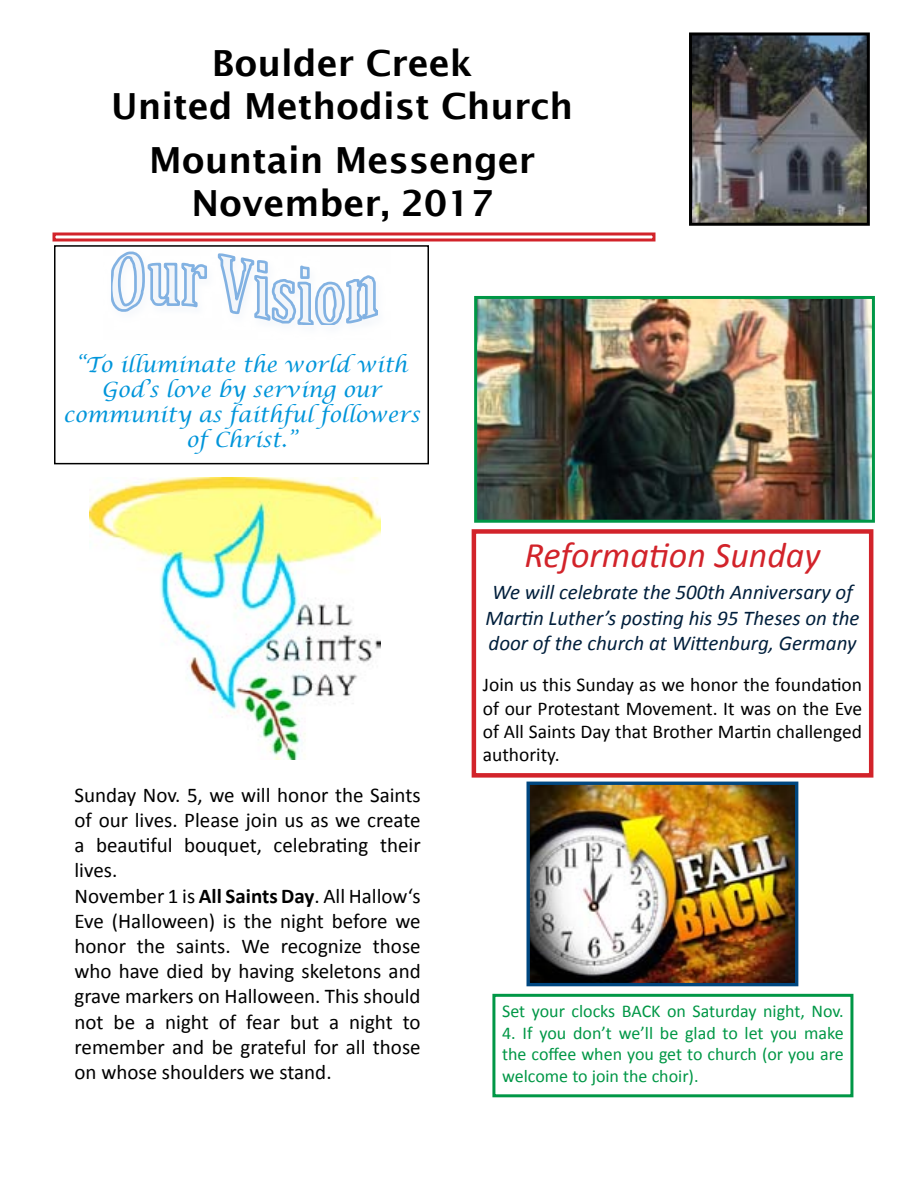
<style>
.page{position:relative;width:918px;height:1188px;background:#fff}
.page>*{position:absolute;margin:0;border:0;box-sizing:border-box;transform-origin:0 0}
.t1{font:600 36px/43.2px "Lucida Sans";color:#000;text-align:center}
.t2{font:italic 36px "Calibri";color:#d2232a}
.t3{font:21px/25.2px "Calibri";color:#000}
.t4{font:italic 21px/25.2px "Calibri";color:#001f3c;text-align:center}
.t5{font:italic 21px/25.2px "Lucida Calligraphy";color:#0095da;text-align:center}
.t6{font:19.5px/23.4px "Calibri";color:#000;text-align:justify}
.t7{font:18px/21.6px "Calibri";color:#009746;text-align:justify}
.s1{font-weight:700}
</style>
<div class="page">
<div style="left:52px;top:232px;width:604px;height:9px;border:3px solid #d2232a"></div>
<div style="left:54px;top:245px;width:375px;height:219px;border:2px solid #000"></div>
<img style="left:693px;top:36px;width:173px;height:186px">
<div style="left:689px;top:32px;width:181px;height:194px;border:3px solid #000"></div>
<img style="left:103px;top:245px;width:288px;height:71px">
<svg style="left:111px;top:252px;width:266px;height:73px"></svg>
<div style="left:472px;top:529px;width:401px;height:249px;border:4px solid #d2232a"></div>
<img style="left:530px;top:786px;width:264px;height:196px">
<div style="left:526px;top:782px;width:272px;height:204px;border:3px solid #004780"></div>
<div style="left:492px;top:994px;width:361px;height:103px;border:3px solid #009746"></div>
<img style="left:478px;top:300px;width:393px;height:219px">
<div style="left:474px;top:296px;width:401px;height:227px;border:3px solid #009746"></div>
<img style="left:89px;top:478px;width:291px;height:282px">
<h1 class="t1" style="left:111px;top:41px;width:463px">Boulder Creek<br>United Methodist Church</h1>
<h1 class="t1" style="left:149px;top:138px;width:388px">Mountain Messenger<br>November, 2017</h1>
<p class="t5" style="left:63px;top:353px;width:358px">“To illuminate the world with<br>God’s love by serving our community as faithful followers of Christ.”</p>
<p class="t3" style="left:75px;top:781px;width:348px">Sunday Nov. 5, we will honor the Saints of our lives. Please join us as we create a beautiful bouquet, celebrating their lives.<br>November 1 is <span class="s1">All Saints Day</span>. All Hallow‘s Eve (Halloween) is the night before we honor the saints. We recognize those who have died by having skeletons and grave markers on Halloween. This should not be a night of fear but a night to remember and be grateful for all those on whose shoulders we stand.</p>
<h1 class="t2" style="left:525px;top:533px;width:297px">Reformation Sunday</h1>
<p class="t4" style="left:485px;top:579px;width:376px">We will celebrate the 500th Anniversary of<br>Martin Luther’s posting his 95 Theses on the door of the church at Wittenburg, Germany</p>
<p class="t6" style="left:483px;top:672px;width:381px">Join us this Sunday as we honor the foundation of our Protestant Movement. It was on the Eve of All Saints Day that Brother Martin challenged authority.</p>
<p class="t7" style="left:502px;top:999px;width:343px">Set your clocks BACK on Saturday night, Nov.</p>
<p class="t7" style="left:502px;top:1021px;width:343px">4. If you don’t we’ll be glad to let you make the coffee when you get to church (or you are welcome to join the choir).</p>
</div>
